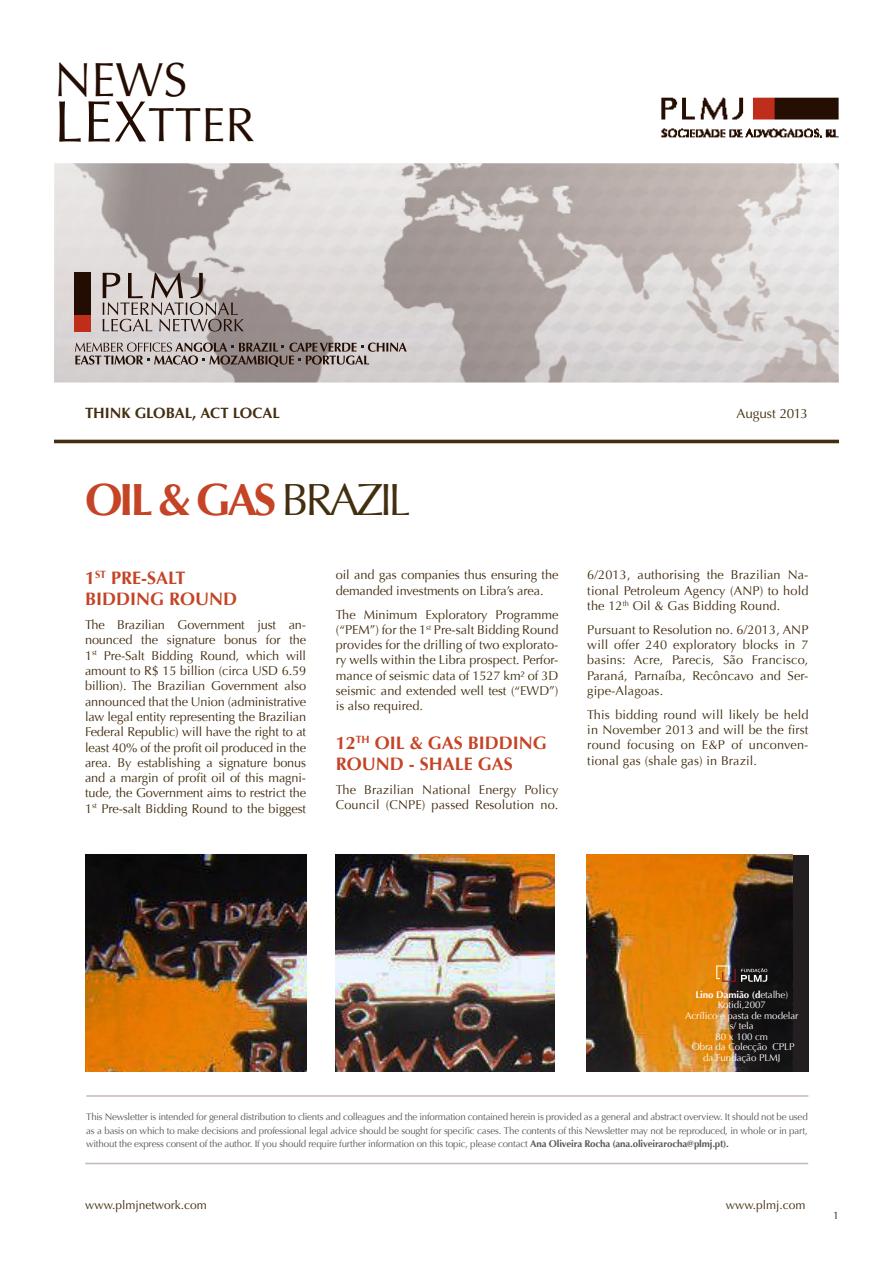
<style>
.page{position:relative;width:893px;height:1263px;background:#fff}
.page>*{position:absolute;margin:0;border:0;box-sizing:border-box;transform-origin:0 0}
.t1{font:48px "Optima LT Std";color:#230d02}
.t2{font:700 45px "Optima";letter-spacing:-.08em;color:#c54425}
.t3{font:700 18px/21px "Optima";color:#c54425}
.t4{font:700 15px "Optima LT Std";letter-spacing:-.005em;color:#432e10}
.t5{font:13.5px "Optima LT Std";letter-spacing:-.01em;color:#432e10}
.t6{font:12.75px/15.3px "Optima";letter-spacing:.01em;color:#432e10;text-align:justify}
.t7{font:12.75px/15.3px "Optima";letter-spacing:-.01em;color:#432e10}
.t8{font:12px "Optima LT Std";color:#432e10}
.t9{font:10.5px "Optima";color:#231f20}
.t10{font:9.75px/13.5px "Optima";letter-spacing:-.02em;color:#57585a;text-align:justify}
.t11{font:9.75px/10.5px "Optima";letter-spacing:-.01em;color:#fff;text-align:center}
.t12{font:700 9.75px "Optima";letter-spacing:-.01em;color:#fff}
.s1{font-size:58.5px}
.s2{font-weight:400;color:#432e10}
.s3{font-weight:400}
.s4{font-weight:700}
</style>
<div class="page">
<img style="left:54px;top:163px;width:785px;height:219px">
<hr style="left:54px;top:440px;width:785px;height:3px;background:#432e10">
<img style="left:661px;top:98px;width:178px;height:39px">
<div style="left:74px;top:315px;width:17px;height:16px;background:#c02d19"></div>
<div style="left:74px;top:273px;width:17px;height:42px;background:#230d02"></div>
<svg style="left:103px;top:273px;width:141px;height:59px;background:#b0a7a5"></svg>
<svg style="left:75px;top:343px;width:332px;height:24px;background:#9a8f8c"></svg>
<img style="left:85px;top:855px;width:221px;height:216px">
<img style="left:336px;top:855px;width:219px;height:216px">
<div style="left:587px;top:855px;width:221px;height:216px;background:#231f20"></div>
<img style="left:587px;top:855px;width:205px;height:216px">
<svg style="left:716px;top:965px;width:51px;height:17px"></svg>
<hr style="left:86px;top:1095px;width:722px;height:2px;background:#c5b9b3">
<hr style="left:85px;top:1163px;width:723px;height:1px;background:#c5b9b3">
<p class="t1" style="left:54px;top:52px;width:135px">NEWS</p>
<p class="t1" style="left:54px;top:97px;width:202px"><span class="s1">LEX</span>TTER</p>
<p class="t4" style="left:85px;top:404px;width:196px">THINK GLOBAL, ACT LOCAL</p>
<p class="t5" style="left:737px;top:405px;width:73px">August 2013</p>
<p class="t2" style="left:85px;top:474px;width:328px">OIL &amp; GAS <span class="s2">BRAZIL</span></p>
<p class="t3" style="left:85px;top:568px;width:154px">1<sup>ST</sup> PRE-SALT<br>BIDDING ROUND</p>
<p class="t6" style="left:85px;top:617px;width:223px">The Brazilian Government just an&shy;nounced the signature bonus for the 1<sup>st</sup> Pre-Salt Bidding Round, which will amount to R$ 15 billion (circa USD 6.59 billion). The Brazilian Government also announced that the Union (administrative law legal entity representing the Brazilian Federal Republic) will have the right to at least 40% of the profit oil produced in the area. By establishing a signature bonus and a margin of profit oil of this magni&shy;tude, the Government aims to restrict the 1<sup>st</sup> Pre-salt Bidding Round to the biggest</p>
<p class="t7" style="left:336px;top:568px;width:224px">oil and gas companies thus ensuring the demanded investments on Libra’s area.</p>
<p class="t6" style="left:336px;top:607px;width:224px">The Minimum Exploratory Programme (“PEM”) for the 1<sup>st</sup> Pre-salt Bidding Round provides for the drilling of two explorato&shy;ry wells within the Libra prospect. Perfor&shy;mance of seismic data of 1527 km² of 3D seismic and extended well test (“EWD”) is also required.</p>
<p class="t3" style="left:336px;top:732px;width:213px">12<sup>TH</sup> OIL &amp; GAS BIDDING<br>ROUND - SHALE GAS</p>
<p class="t6" style="left:336px;top:782px;width:224px">The Brazilian National Energy Policy<br>Council (CNPE) passed Resolution no.</p>
<p class="t6" style="left:587px;top:568px;width:223px">6/2013, authorising the Brazilian Na&shy;tional Petroleum Agency (ANP) to hold the 12<sup>th</sup> Oil &amp; Gas Bidding Round.</p>
<p class="t6" style="left:587px;top:622px;width:223px">Pursuant to Resolution no. 6/2013, ANP will offer 240 exploratory blocks in 7 basins: Acre, Parecis, São Francisco, Paraná, Parnaíba, Recôncavo and Ser&shy;gipe-Alagoas.</p>
<p class="t6" style="left:587px;top:707px;width:223px">This bidding round will likely be held in November 2013 and will be the first round focusing on E&amp;P of unconven&shy;tional gas (shale gas) in Brazil.</p>
<p class="t12" style="left:695px;top:989px;width:94px">Lino Damião (d<span class="s3">etalhe)</span></p>
<p class="t11" style="left:718px;top:1000px;width:50px">Kotidi,2007</p>
<p class="t11" style="left:685px;top:1010px;width:115px">Acrílico e pasta de modelar s/ tela</p>
<p class="t11" style="left:716px;top:1031px;width:54px">80 x 100 cm</p>
<p class="t11" style="left:692px;top:1042px;width:104px">Obra da Colecção CPLP da Fundação PLMJ</p>
<p class="t10" style="left:86px;top:1110px;width:723px">This Newsletter is intended for general distribution to clients and colleagues and the information contained herein is provided as a general and abstract overview. It should not be used as a basis on which to make decisions and professional legal advice should be sought for specific cases. The contents of this Newsletter may not be reproduced, in whole or in part, without the express consent of the author. If you should require further information on this topic, please contact <span class="s4">Ana Oliveira Rocha (ana.oliveirarocha@plmj.pt).</span></p>
<p class="t8" style="left:85px;top:1198px;width:123px">www.plmjnetwork.com</p>
<p class="t8" style="left:726px;top:1198px;width:81px">www.plmj.com</p>
<p class="t9" style="left:833px;top:1209px;width:7px">1</p>
</div>
